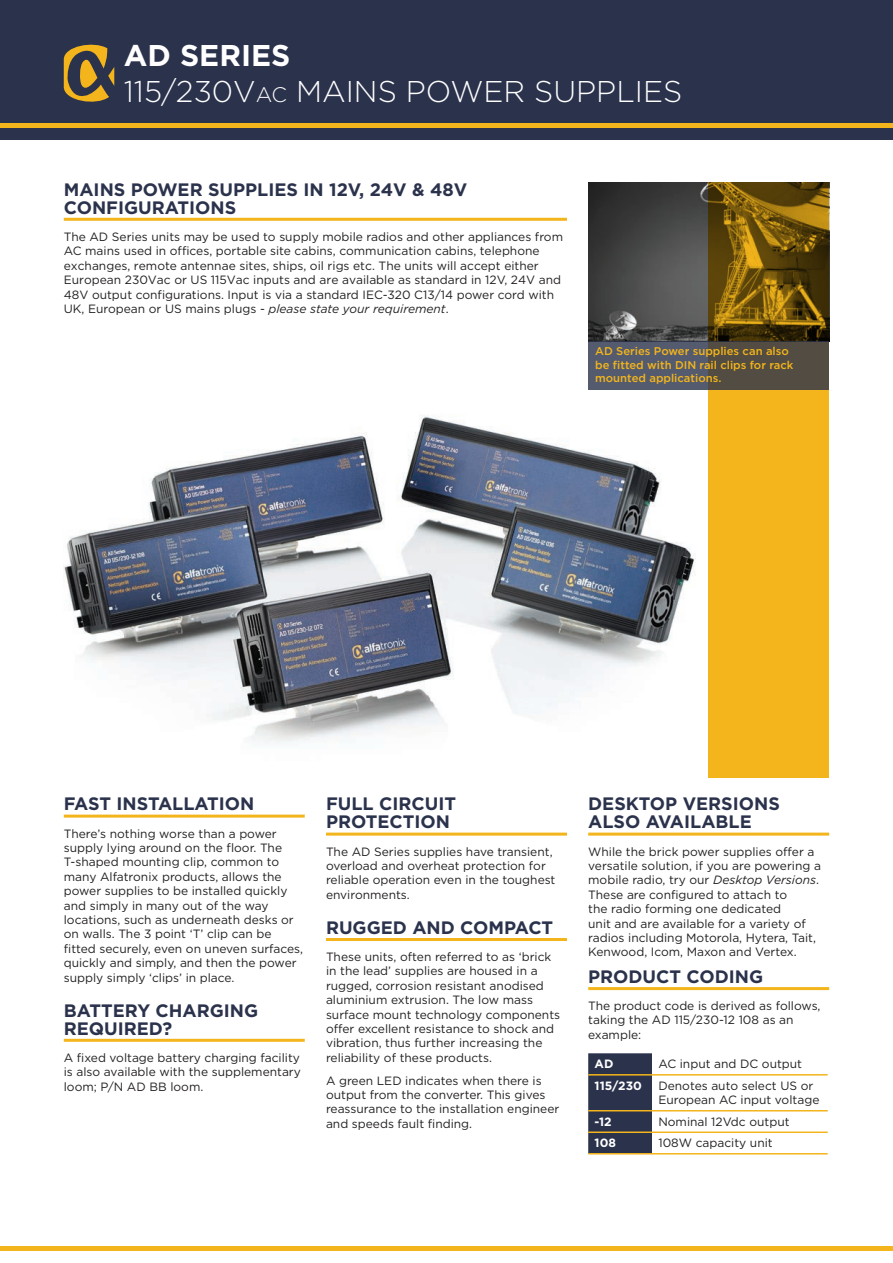
<style>
.page{position:relative;width:893px;height:1263px;background:#fff}
.page>*{position:absolute;margin:0;border:0;box-sizing:border-box;transform-origin:0 0}
.Content{font:300 30px "Gotham";color:#fff}
.Header_heading{font:700 30px "Gotham";color:#fff}
.Subheading_A{font:700 18px/18px "Gotham";color:#2b324c}
.Body_Copy{font:12px/14.4px "Gotham";color:#231f20}
.body_copy_last_para{font:12px/14.4px "Gotham";color:#231f20}
.Body_Copy-2{font:700 12px "Gotham";color:#fff}
.Body_Copy-3{font:500 11.25px/13.5px "Gotham";color:#f3b51b}
.s1{font-size:21px}
.s2{font-style:italic}
</style>
<div class="page">
<div style="left:0;top:0;width:893px;height:140px;background:#2b324c"></div>
<hr style="left:0;top:123px;width:893px;height:4px;background:#f3b51b">
<svg style="left:64px;top:45px;width:50px;height:57px"></svg>
<hr style="left:0;top:1246px;width:893px;height:4px;background:#f3b51b">
<hr style="left:64px;top:218px;width:503px;height:3px;background:#f3b51b">
<img style="left:64px;top:390px;width:645px;height:388px">
<img style="left:588px;top:182px;width:121px;height:159px">
<svg style="left:709px;top:182px;width:120px;height:596px;background:#cd9816"></svg>
<hr style="left:64px;top:815px;width:241px;height:3px;background:#f3b51b">
<hr style="left:64px;top:1039px;width:241px;height:3px;background:#f3b51b">
<hr style="left:326px;top:833px;width:241px;height:3px;background:#f3b51b">
<hr style="left:326px;top:938px;width:241px;height:3px;background:#f3b51b">
<hr style="left:588px;top:833px;width:241px;height:3px;background:#f3b51b">
<hr style="left:588px;top:987px;width:241px;height:3px;background:#f3b51b">
<div style="left:588px;top:1053px;width:64px;height:100px;background:#2b324c"></div>
<hr style="left:588px;top:1153px;width:64px;height:1px;background:#f3b51b">
<hr style="left:652px;top:1153px;width:176px;height:1px;background:#f3b51b">
<hr style="left:588px;top:1074px;width:64px;height:1px;background:#f3b51b">
<hr style="left:652px;top:1074px;width:176px;height:1px;background:#f3b51b">
<hr style="left:588px;top:1110px;width:64px;height:1px;background:#f3b51b">
<hr style="left:652px;top:1110px;width:176px;height:1px;background:#f3b51b">
<hr style="left:588px;top:1131px;width:64px;height:2px;background:#f3b51b">
<hr style="left:652px;top:1131px;width:176px;height:2px;background:#f3b51b">
<svg style="left:588px;top:341px;width:241px;height:49px;background:#535257"></svg>
<p class="Header_heading" style="left:124px;top:38px;width:168px">AD SERIES</p>
<p class="Content" style="left:124px;top:75px;width:560px">115/230V<span class="s1">ac</span> MAINS POWER SUPPLIES</p>
<p class="Subheading_A" style="left:64px;top:180px;width:405px">MAINS POWER SUPPLIES IN 12V, 24V &amp; 48V<br>CONFIGURATIONS</p>
<p class="Body_Copy" style="left:64px;top:229px;width:501px">The AD Series units may be used to supply mobile radios and other appliances from AC mains used in offices, portable site cabins, communication cabins, telephone exchanges, remote antennae sites, ships, oil rigs etc. The units will accept either European 230Vac or US 115Vac inputs and are available as standard in 12V, 24V and 48V output configurations. Input is via a standard IEC-320 C13/14 power cord with UK, European or US mains plugs - <span class="s2">please state your requirement</span>.</p>
<p class="Body_Copy-3" style="left:595px;top:344px;width:200px">AD Series Power supplies can also be fitted with DIN rail clips for rack mounted applications.</p>
<p class="Subheading_A" style="left:64px;top:794px;width:192px">FAST INSTALLATION</p>
<p class="body_copy_last_para" style="left:64px;top:826px;width:241px">There’s nothing worse than a power supply lying around on the floor. The T-shaped mounting clip, common to many Alfatronix products, allows the power supplies to be installed quickly and simply in many out of the way locations, such as underneath desks or on walls. The 3 point ‘T’ clip can be fitted securely, even on uneven surfaces, quickly and simply, and then the power supply simply ‘clips’ in place.</p>
<p class="Subheading_A" style="left:64px;top:1001px;width:196px">BATTERY CHARGING<br>REQUIRED?</p>
<p class="Body_Copy" style="left:64px;top:1050px;width:239px;text-align:justify">A fixed voltage battery charging facility is also available with the supplementary loom; P/N AD BB loom.</p>
<p class="Subheading_A" style="left:326px;top:794px;width:132px">FULL CIRCUIT<br>PROTECTION</p>
<p class="body_copy_last_para" style="left:326px;top:844px;width:231px">The AD Series supplies have transient, overload and overheat protection for reliable operation even in the toughest environments.</p>
<p class="Subheading_A" style="left:326px;top:918px;width:229px">RUGGED AND COMPACT</p>
<p class="Body_Copy" style="left:326px;top:949px;width:236px">These units, often referred to as ‘brick in the lead’ supplies are housed in a rugged, corrosion resistant anodised aluminium extrusion. The low mass surface mount technology components offer excellent resistance to shock and vibration, thus further increasing the reliability of these products.</p>
<p class="body_copy_last_para" style="left:326px;top:1073px;width:235px">A green LED indicates when there is output from the converter. This gives reassurance to the installation engineer and speeds fault finding.</p>
<p class="Subheading_A" style="left:588px;top:794px;width:193px">DESKTOP VERSIONS<br>ALSO AVAILABLE</p>
<p class="Body_Copy" style="left:588px;top:844px;width:234px">While the brick power supplies offer a versatile solution, if you are powering a mobile radio, try our <span class="s2">Desktop Versions</span>.<br>These are configured to attach to<br>the radio forming one dedicated<br>unit and are available for a variety of radios including Motorola, Hytera, Tait, Kenwood, Icom, Maxon and Vertex.</p>
<p class="Subheading_A" style="left:588px;top:967px;width:177px">PRODUCT CODING</p>
<p class="Body_Copy" style="left:588px;top:998px;width:234px">The product code is derived as follows, taking the AD 115/230-12 108 as an example:</p>
<p class="Body_Copy-2" style="left:595px;top:1057px;width:20px">AD</p>
<p class="Body_Copy" style="left:658px;top:1057px;width:145px">AC input and DC output</p>
<p class="Body_Copy-2" style="left:595px;top:1079px;width:49px">115/230</p>
<p class="Body_Copy" style="left:658px;top:1078px;width:163px">Denotes auto select US or<br>European AC input voltage</p>
<p class="Body_Copy-2" style="left:595px;top:1115px;width:19px">-12</p>
<p class="Body_Copy" style="left:658px;top:1114px;width:133px">Nominal 12Vdc output</p>
<p class="Body_Copy-2" style="left:595px;top:1136px;width:23px">108</p>
<p class="Body_Copy" style="left:658px;top:1136px;width:116px">108W capacity unit</p>
</div>
